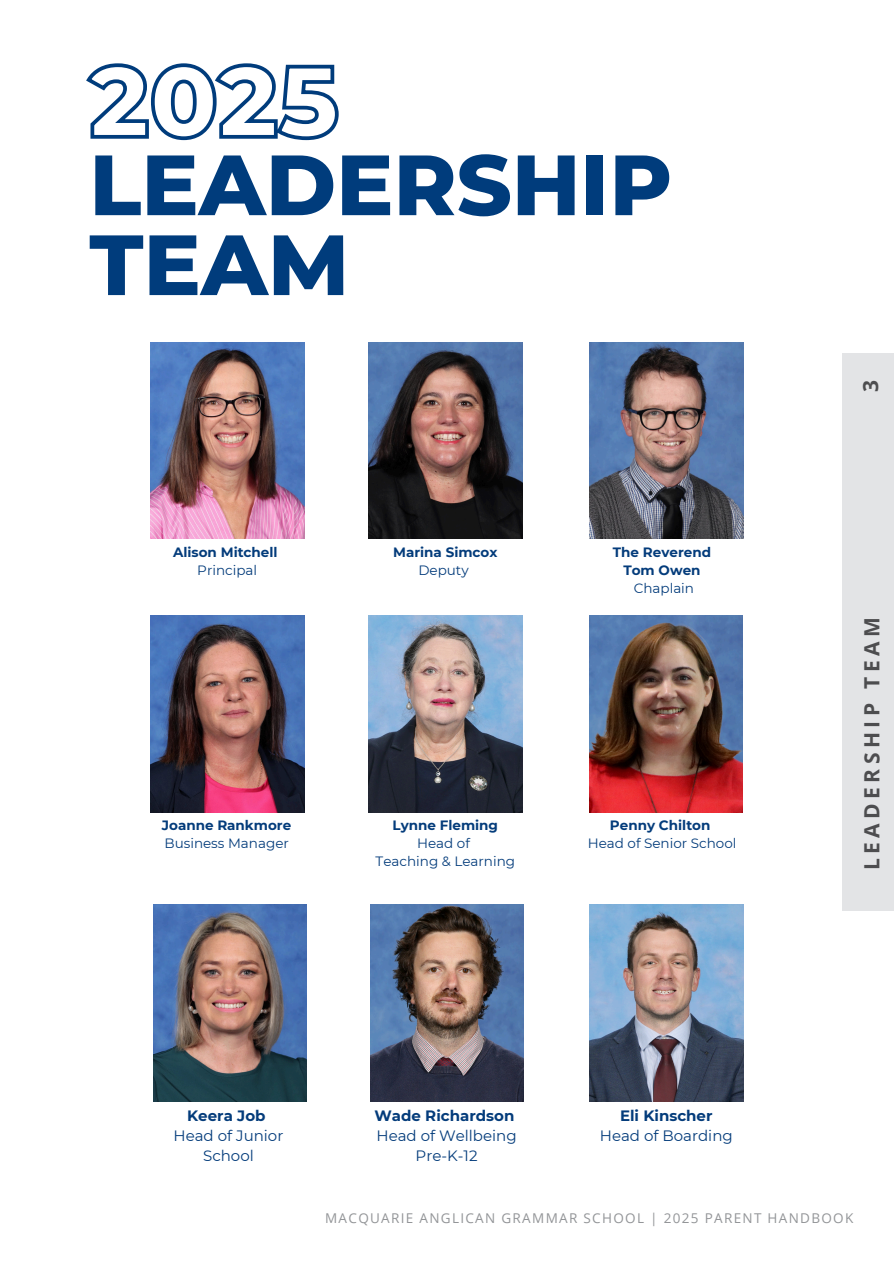
<style>
.page{position:relative;width:894px;height:1264px;background:#fff}
.page>*{position:absolute;margin:0;border:0;box-sizing:border-box;transform-origin:0 0}
.t1{font:800 85.2px/79.8px "Montserrat";color:#003c7c}
.t2{font:700 21px "Open Sans";letter-spacing:.215em;color:#4d4d4f}
.t3{font:15px/20.2px "Montserrat";color:#043c7b;text-align:center}
.t4{font:700 15px "Montserrat";color:#043c7b}
.t5{font:700 13.5px/18px "Montserrat";color:#043c7b;text-align:center}
.t6{font:13.5px "Montserrat";color:#043c7b}
.t7{font:13.5px "Open Sans";letter-spacing:.1em;color:#939598}
.s1{font-weight:400}
</style>
<div class="page">
<img style="left:151px;top:342px;width:153px;height:197px">
<img style="left:369px;top:342px;width:153px;height:197px">
<img style="left:153px;top:904px;width:153px;height:197px">
<img style="left:589px;top:904px;width:153px;height:197px">
<img style="left:151px;top:615px;width:153px;height:197px">
<img style="left:589px;top:615px;width:153px;height:197px">
<img style="left:369px;top:615px;width:153px;height:197px">
<img style="left:370px;top:904px;width:153px;height:197px">
<img style="left:589px;top:342px;width:153px;height:197px">
<svg style="left:86px;top:63px;width:253px;height:78px"></svg>
<div style="left:842px;top:353px;width:51px;height:557px;background:#e3e4e6"></div>
<h1 class="t1" style="left:89px;top:145px;width:584px">LEADERSHIP<br>TEAM</h1>
<p class="t5" style="left:173px;top:543px;width:106px">Alison Mitchell</p>
<p class="t6" style="left:197px;top:561px;width:61px">Principal</p>
<p class="t5" style="left:393px;top:543px;width:106px">Marina Simcox<br><span class="s1">Deputy</span></p>
<p class="t5" style="left:612px;top:543px;width:100px">The Reverend</p>
<p class="t5" style="left:623px;top:561px;width:79px">Tom Owen</p>
<p class="t6" style="left:633px;top:579px;width:62px">Chaplain</p>
<p class="t5" style="left:162px;top:816px;width:131px">Joanne Rankmore</p>
<p class="t6" style="left:164px;top:835px;width:126px">Business Manager</p>
<p class="t5" style="left:392px;top:816px;width:107px">Lynne Fleming</p>
<p class="t6" style="left:417px;top:835px;width:54px">Head of</p>
<p class="t6" style="left:375px;top:853px;width:141px">Teaching &amp; Learning</p>
<p class="t5" style="left:609px;top:816px;width:102px">Penny Chilton</p>
<p class="t6" style="left:587px;top:835px;width:150px">Head of Senior School</p>
<p class="t2" style="left:855px;top:392px;width:13px;rotate:-90deg">3</p>
<p class="t2" style="left:856px;top:870px;width:255px;rotate:-90deg">LEADERSHIP TEAM</p>
<p class="t4" style="left:187px;top:1106px;width:80px">Keera Job</p>
<p class="t3" style="left:173px;top:1125px;width:111px">Head of Junior<br>School</p>
<p class="t4" style="left:374px;top:1106px;width:141px">Wade Richardson</p>
<p class="t3" style="left:376px;top:1125px;width:142px">Head of Wellbeing<br>Pre-K-12</p>
<p class="t4" style="left:620px;top:1106px;width:94px">Eli Kinscher</p>
<p class="t3" style="left:599px;top:1125px;width:134px">Head of Boarding</p>
<p class="t7" style="left:325px;top:1208px;width:529px">MACQUARIE ANGLICAN GRAMMAR SCHOOL | 2025 PARENT HANDBOOK</p>
</div>
